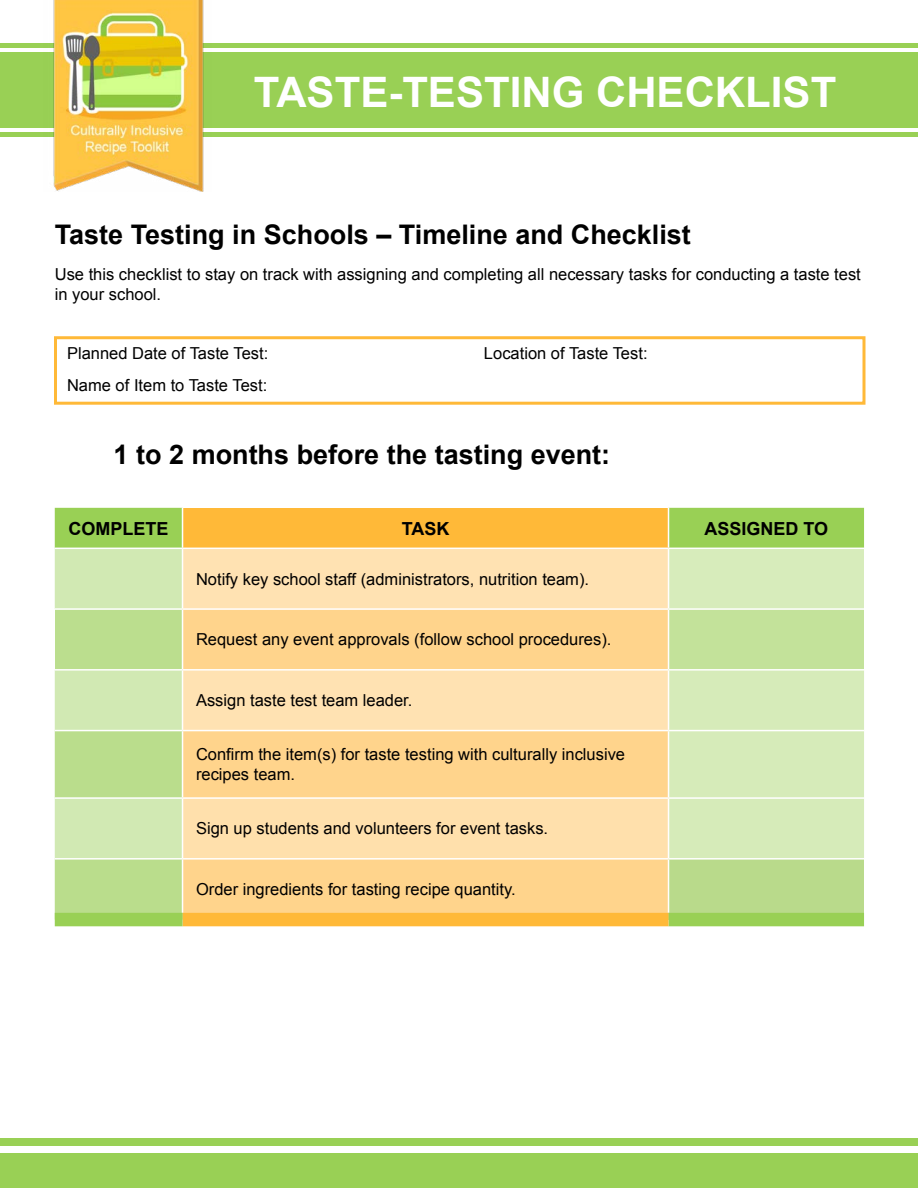
<style>
.page{position:relative;width:918px;height:1188px;background:#fff}
.page>*{position:absolute;margin:0;border:0;box-sizing:border-box;transform-origin:0 0}
.Title_of_Document{font:700 42px "Arial";color:#fff}
.Taste_Testing_in_Schools_header{font:700 27px "Arial";color:#000}
.Task_Timeline_heading{font:700 27px "Arial";color:#000}
.t1{font:700 18px "Arial";color:#000}
.Basic_Text{font:16.5px/19.8px "Arial";color:#000}
</style>
<div class="page">
<div style="left:54px;top:336px;width:812px;height:69px;border:3px solid #ffb938"></div>
<svg style="left:55px;top:508px;width:809px;height:405px;background:#e7db97"></svg>
<div style="left:183px;top:798px;width:486px;height:61px;background:#ffe0ac"></div>
<div style="left:669px;top:859px;width:195px;height:61px;background:#b9da8b"></div>
<hr style="left:668px;top:549px;width:1px;height:59px;background:#fff">
<hr style="left:668px;top:610px;width:1px;height:59px;background:#fff">
<hr style="left:668px;top:671px;width:1px;height:59px;background:#fff">
<hr style="left:668px;top:731px;width:1px;height:66px;background:#fff">
<hr style="left:668px;top:799px;width:1px;height:59px;background:#fff">
<hr style="left:668px;top:860px;width:1px;height:53px;background:#fff">
<hr style="left:182px;top:549px;width:1px;height:59px;background:#fff">
<hr style="left:182px;top:610px;width:1px;height:59px;background:#fff">
<hr style="left:182px;top:671px;width:1px;height:59px;background:#fff">
<hr style="left:182px;top:731px;width:1px;height:66px;background:#fff">
<hr style="left:182px;top:799px;width:1px;height:59px;background:#fff">
<hr style="left:182px;top:860px;width:1px;height:53px;background:#fff">
<hr style="left:182px;top:508px;width:1px;height:40px;background:#fff">
<hr style="left:668px;top:508px;width:1px;height:40px;background:#fff">
<div style="left:669px;top:913px;width:195px;height:13px;background:#99d055"></div>
<div style="left:183px;top:913px;width:486px;height:13px;background:#ffb938"></div>
<div style="left:55px;top:913px;width:128px;height:13px;background:#99d055"></div>
<hr style="left:55px;top:548px;width:128px;height:1px;background:#fff">
<hr style="left:183px;top:548px;width:486px;height:1px;background:#fff">
<hr style="left:669px;top:548px;width:195px;height:1px;background:#fff">
<hr style="left:55px;top:608px;width:128px;height:2px;background:#fff">
<hr style="left:183px;top:608px;width:486px;height:2px;background:#fff">
<hr style="left:669px;top:608px;width:195px;height:2px;background:#fff">
<hr style="left:55px;top:669px;width:128px;height:2px;background:#fff">
<hr style="left:183px;top:669px;width:486px;height:2px;background:#fff">
<hr style="left:669px;top:669px;width:195px;height:2px;background:#fff">
<hr style="left:55px;top:730px;width:128px;height:1px;background:#fff">
<hr style="left:183px;top:730px;width:486px;height:1px;background:#fff">
<hr style="left:669px;top:730px;width:195px;height:1px;background:#fff">
<hr style="left:55px;top:797px;width:128px;height:2px;background:#fff">
<hr style="left:183px;top:797px;width:486px;height:2px;background:#fff">
<hr style="left:669px;top:797px;width:195px;height:2px;background:#fff">
<hr style="left:55px;top:858px;width:128px;height:2px;background:#fff">
<hr style="left:183px;top:858px;width:486px;height:2px;background:#fff">
<hr style="left:669px;top:858px;width:195px;height:2px;background:#fff">
<div style="left:0;top:1154px;width:918px;height:34px;background:#99d055"></div>
<div style="left:0;top:1138px;width:918px;height:8px;background:#99d055"></div>
<div style="left:0;top:52px;width:918px;height:76px;background:#99d055"></div>
<div style="left:0;top:132px;width:918px;height:5px;background:#99d055"></div>
<hr style="left:0;top:44px;width:918px;height:4px;background:#99d055">
<img style="left:43px;top:0;width:169px;height:192px">
<h1 class="Title_of_Document" style="left:254px;top:65px;width:584px">TASTE-TESTING CHECKLIST</h1>
<h2 class="Taste_Testing_in_Schools_header" style="left:55px;top:216px;width:638px">Taste Testing in Schools – Timeline and Checklist</h2>
<p class="Basic_Text" style="left:55px;top:265px;width:808px">Use this checklist to stay on track with assigning and completing all necessary tasks for conducting a taste test</p>
<p class="Basic_Text" style="left:55px;top:284px;width:108px">in your school.</p>
<p class="Basic_Text" style="left:67px;top:344px;width:203px">Planned Date of Taste Test:</p>
<p class="Basic_Text" style="left:484px;top:344px;width:165px">Location of Taste Test:</p>
<p class="Basic_Text" style="left:67px;top:376px;width:202px">Name of Item to Taste Test:</p>
<h3 class="Task_Timeline_heading" style="left:114px;top:437px;width:498px">1 to 2 months before the tasting event:</h3>
<p class="t1" style="left:69px;top:516px;width:102px">COMPLETE</p>
<p class="t1" style="left:402px;top:516px;width:49px">TASK</p>
<p class="t1" style="left:704px;top:516px;width:125px">ASSIGNED TO</p>
<p class="Basic_Text" style="left:196px;top:569px;width:395px">Notify key school staff (administrators, nutrition team).</p>
<p class="Basic_Text" style="left:196px;top:630px;width:417px">Request any event approvals (follow school procedures).</p>
<p class="Basic_Text" style="left:196px;top:691px;width:218px">Assign taste test team leader.</p>
<p class="Basic_Text" style="left:196px;top:745px;width:431px">Confirm the item(s) for taste testing with culturally inclusive recipes team.</p>
<p class="Basic_Text" style="left:196px;top:819px;width:354px">Sign up students and volunteers for event tasks.</p>
<p class="Basic_Text" style="left:196px;top:880px;width:321px">Order ingredients for tasting recipe quantity.</p>
</div>
